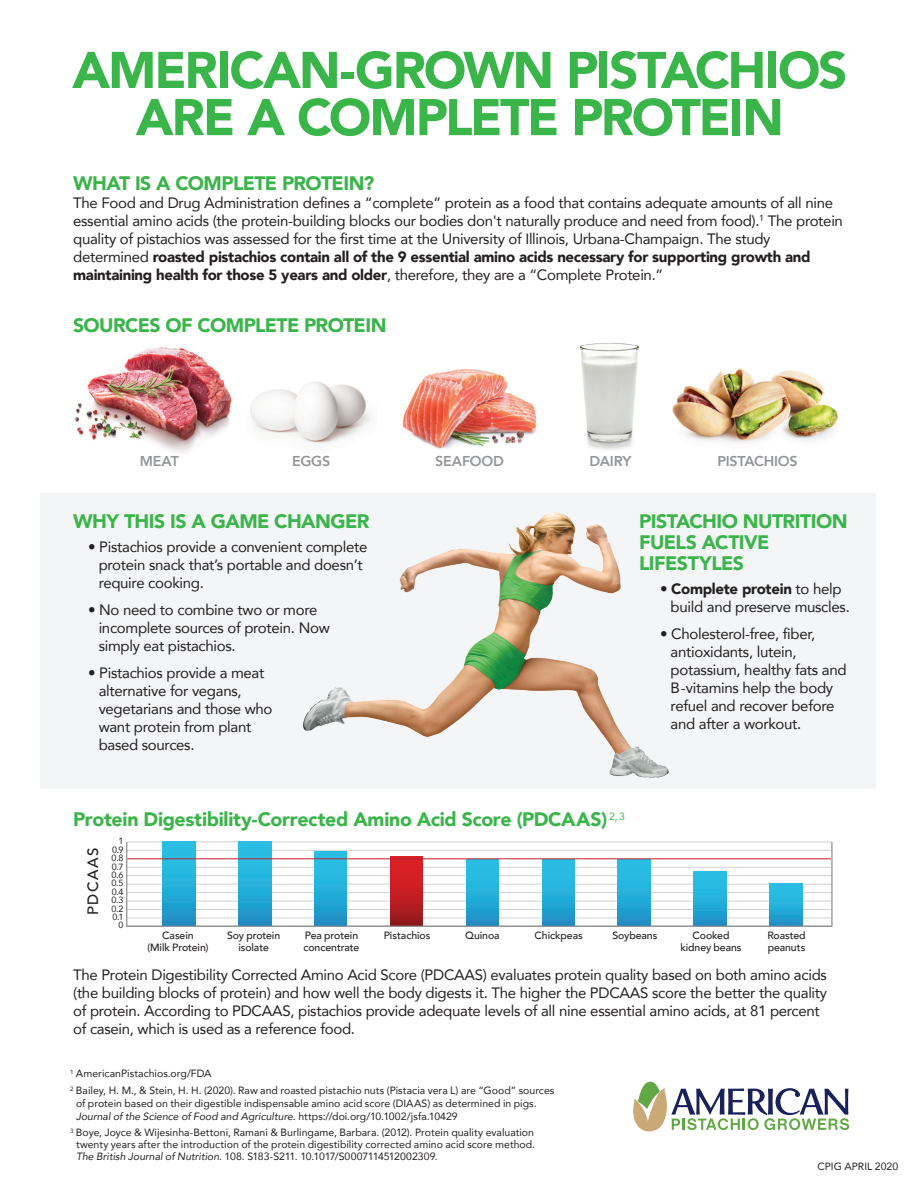
<style>
.page{position:relative;width:918px;height:1188px;background:#fff}
.page>*{position:absolute;margin:0;border:0;box-sizing:border-box;transform-origin:0 0}
.t1{font:900 51px/47.2px "Avenir";letter-spacing:-.04em;color:#3ab54a;text-align:center}
.t2{font:900 19.5px/21px "Avenir";letter-spacing:-.025em;color:#3ab54a}
.t3{font:15px/18px "Avenir";letter-spacing:-.02em;color:#231f20}
.t4{font:500 15px "Avenir";letter-spacing:.1em;color:#231f20}
.t5{font:800 14.25px "Avenir";letter-spacing:-.015em;color:#939598}
.t6{font:10.5px/12px "Avenir";color:#231f20}
.t7{font:500 10.5px/12px "Avenir";letter-spacing:-.005em;color:#231f20;text-align:center}
.t8{font:9px/8.4px "Avenir";color:#231f20;text-align:right}
.s1{font-weight:900}
.s2{font-style:italic}
</style>
<div class="page">
<div style="left:40px;top:494px;width:836px;height:295px;background:#f4f5f6"></div>
<svg style="left:633px;top:1082px;width:216px;height:49px"></svg>
<hr style="left:127px;top:850px;width:705px;height:1px;background:#d1d2d4">
<hr style="left:127px;top:867px;width:705px;height:1px;background:#d1d2d4">
<hr style="left:127px;top:875px;width:705px;height:1px;background:#d1d2d4">
<hr style="left:127px;top:884px;width:705px;height:1px;background:#d1d2d4">
<hr style="left:127px;top:892px;width:705px;height:1px;background:#d1d2d4">
<hr style="left:127px;top:901px;width:705px;height:1px;background:#d1d2d4">
<hr style="left:127px;top:909px;width:705px;height:1px;background:#d1d2d4">
<hr style="left:127px;top:918px;width:705px;height:1px;background:#d1d2d4">
<div style="left:390px;top:856px;width:33px;height:70px;background:linear-gradient(to bottom,#eb2129,#991a1d)"></div>
<div style="left:239px;top:842px;width:32px;height:84px;background:linear-gradient(to bottom,#2ac7ea,#2092c7)"></div>
<div style="left:163px;top:842px;width:32px;height:84px;background:linear-gradient(to bottom,#2ac7ea,#2092c7)"></div>
<div style="left:315px;top:851px;width:32px;height:75px;background:linear-gradient(to bottom,#2fc2e4,#1d95c9)"></div>
<div style="left:694px;top:872px;width:32px;height:54px;background:linear-gradient(to bottom,#2ac8ea,#2093c7)"></div>
<div style="left:770px;top:883px;width:32px;height:43px;background:linear-gradient(to bottom,#2ac7ea,#1f94c8)"></div>
<div style="left:466px;top:860px;width:33px;height:66px;background:linear-gradient(to bottom,#2bc7ea,#1f92c7)"></div>
<div style="left:542px;top:860px;width:32px;height:66px;background:linear-gradient(to bottom,#2bc7ea,#1f92c7)"></div>
<div style="left:618px;top:860px;width:32px;height:66px;background:linear-gradient(to bottom,#2bc7ea,#1f92c7)"></div>
<div style="left:126px;top:841px;width:707px;height:86px;border:1px solid #939598"></div>
<hr style="left:128px;top:858px;width:703px;height:1px;background:#be1d2c">
<img style="left:303px;top:512px;width:366px;height:266px">
<img style="left:672px;top:368px;width:166px;height:75px">
<img style="left:75px;top:347px;width:157px;height:105px">
<img style="left:402px;top:368px;width:135px;height:81px">
<img style="left:250px;top:381px;width:121px;height:63px">
<img style="left:579px;top:343px;width:61px;height:107px">
<h1 class="t1" style="left:72px;top:45px;width:777px">AMERICAN-GROWN PISTACHIOS<br>ARE A COMPLETE PROTEIN</h1>
<h2 class="t2" style="left:73px;top:172px;width:303px">WHAT IS A COMPLETE PROTEIN?</h2>
<p class="t3" style="left:73px;top:193px;width:771px">The Food and Drug Administration defines a “complete” protein as a food that contains adequate amounts of all nine essential amino acids (the protein-building blocks our bodies don't naturally produce and need from food).<sup>1</sup> The protein quality of pistachios was assessed for the first time at the University of Illinois, Urbana-Champaign. The study determined <span class="s1">roasted pistachios contain all of the 9 essential amino acids necessary for supporting growth and maintaining health for those 5 years and older</span>, therefore, they are a “Complete Protein.”</p>
<h2 class="t2" style="left:73px;top:315px;width:315px">SOURCES OF COMPLETE PROTEIN</h2>
<p class="t5" style="left:140px;top:450px;width:41px">MEAT</p>
<p class="t5" style="left:292px;top:450px;width:40px">EGGS</p>
<p class="t5" style="left:435px;top:450px;width:70px">SEAFOOD</p>
<p class="t5" style="left:590px;top:450px;width:43px">DAIRY</p>
<p class="t5" style="left:717px;top:450px;width:82px">PISTACHIOS</p>
<h2 class="t2" style="left:73px;top:510px;width:298px">WHY THIS IS A GAME CHANGER</h2>
<p class="t3" style="left:99px;top:537px;width:270px;text-indent:-10px">• Pistachios provide a convenient complete protein snack that’s portable and doesn’t require cooking.</p>
<p class="t3" style="left:99px;top:600px;width:233px;text-indent:-10px">• No need to combine two or more incomplete sources of protein. Now simply eat pistachios.</p>
<p class="t3" style="left:99px;top:663px;width:175px;text-indent:-10px">• Pistachios provide a meat alternative for vegans, vegetarians and those who want protein from plant based sources.</p>
<h2 class="t2" style="left:639px;top:510px;width:210px">PISTACHIO NUTRITION<br>FUELS ACTIVE<br>LIFESTYLES</h2>
<p class="t3" style="left:671px;top:579px;width:181px;text-indent:-10px">• <span class="s1">Complete protein</span> to help build and preserve muscles.</p>
<p class="t3" style="left:671px;top:624px;width:177px;text-indent:-10px">• Cholesterol-free, fiber, antioxidants, lutein, potassium, healthy fats and<br>B-vitamins help the body refuel and recover before and after a workout.</p>
<h2 class="t2" style="left:73px;top:808px;width:553px">Protein Digestibility-Corrected Amino Acid Score (PDCAAS) <sup>2,3</sup></h2>
<p class="t4" style="left:80px;top:915px;width:69px;rotate:-90deg">PDCAAS</p>
<p class="t8" style="left:112px;top:837px;width:14px">1<br>0.9<br>0.8<br>0.7<br>0.6<br>0.5<br>0.4<br>0.3<br>0.2<br>0.1<br>0</p>
<p class="t7" style="left:147px;top:929px;width:63px">Casein<br>(Milk Protein)</p>
<p class="t7" style="left:227px;top:929px;width:55px">Soy protein isolate</p>
<p class="t7" style="left:304px;top:929px;width:57px;text-align:left">Pea protein concentrate</p>
<p class="t7" style="left:384px;top:929px;width:48px">Pistachios</p>
<p class="t7" style="left:465px;top:929px;width:36px">Quinoa</p>
<p class="t7" style="left:535px;top:929px;width:50px">Chickpeas</p>
<p class="t7" style="left:612px;top:929px;width:46px">Soybeans</p>
<p class="t7" style="left:680px;top:929px;width:63px">Cooked kidney beans</p>
<p class="t7" style="left:767px;top:929px;width:40px;text-align:left">Roasted peanuts</p>
<p class="t3" style="left:73px;top:966px;width:756px">The Protein Digestibility Corrected Amino Acid Score (PDCAAS) evaluates protein quality based on both amino acids (the building blocks of protein) and how well the body digests it. The higher the PDCAAS score the better the quality of protein. According to PDCAAS, pistachios provide adequate levels of all nine essential amino acids, at 81 percent of casein, which is used as a reference food.</p>
<p class="t6" style="left:70px;top:1065px;width:486px;line-height:17.1px"><sup>1</sup> AmericanPistachios.org/FDA<br><sup>2</sup> Bailey, H. M., &amp; Stein, H. H. (2020). Raw and roasted pistachio nuts (Pistacia vera L) are “Good” sources</p>
<p class="t6" style="left:76px;top:1097px;width:462px;line-height:12.6px">of protein based on their digestible indispensable amino acid score (DIAAS) as determined in pigs.<br><span class="s2">Journal of the Science of Food and Agriculture</span>. https://doi.org/10.1002/jsfa.10429</p>
<p class="t6" style="left:76px;top:1126px;width:461px;text-align:justify;text-indent:-6px"><sup>3</sup> Boye, Joyce &amp; Wijesinha-Bettoni, Ramani &amp; Burlingame, Barbara. (2012). Protein quality evaluation twenty years after the introduction of the protein digestibility corrected amino acid score method.<br><span class="s2">The British Journal of Nutrition</span>. 108. S183-S211. 10.1017/S0007114512002309.</p>
<p class="t6" style="left:818px;top:1160px;width:82px">CPIG APRIL 2020</p>
</div>
